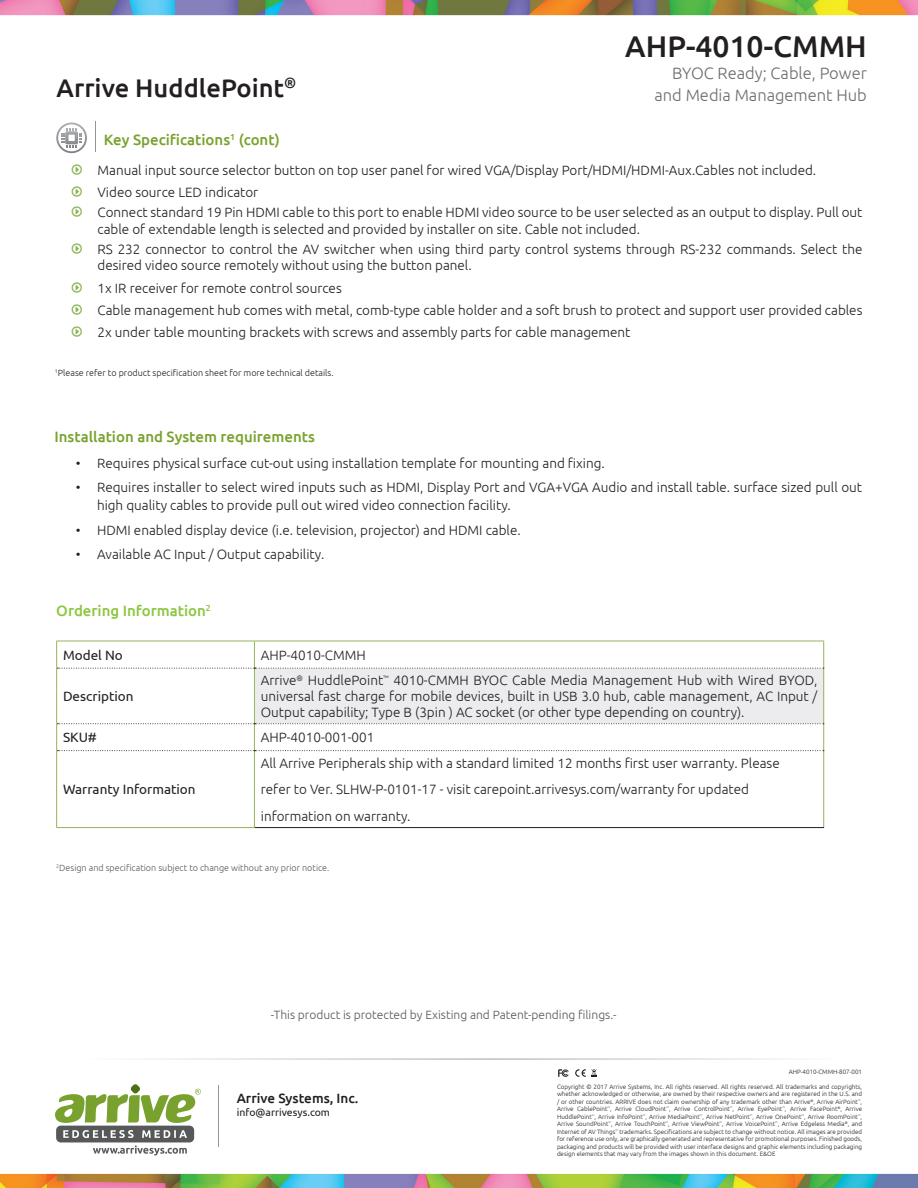
<style>
.page{position:relative;width:918px;height:1188px;background:#fff}
.page>*{position:absolute;margin:0;border:0;box-sizing:border-box;transform-origin:0 0}
.t1{font:500 30px "Ubuntu";color:#231f20}
.t2{font:500 25.5px "Ubuntu";color:#231f20}
.t3{font:300 16.5px "Ubuntu";color:#6c6d70}
.t4{font:500 15px "Ubuntu";color:#78a22d}
.t5{font:500 15px "Ubuntu";color:#8bc640}
.t6{font:500 14.85px "Ubuntu";color:#231f20}
.t7{font:300 13.5px/16.2px "Ubuntu";color:#231f20}
.t8{font:13.5px "Ubuntu";color:#231f20}
.t9{font:500 13.5px "Ubuntu";color:#231f20}
.t10{font:300 12px "Ubuntu";color:#57585a}
.t11{font:10.5px "Ubuntu";color:#231f20}
.t12{font:300 9px "Ubuntu";color:#231f20}
.t13{font:300 9px "Ubuntu";color:#57585a}
.t14{font:300 6.3px/7.5px "Ubuntu";color:#231f20;text-align:justify}
</style>
<div class="page">
<img style="left:0;top:0;width:918px;height:1188px">
<hr style="left:82px;top:1058px;width:754px;height:2px;background:#fff">
<hr style="left:218px;top:1085px;width:1px;height:61px;background:#939598">
<svg style="left:558px;top:1069px;width:11px;height:8px"></svg>
<svg style="left:575px;top:1069px;width:22px;height:8px"></svg>
<hr style="left:96px;top:121px;width:1px;height:31px;background:#939598">
<svg style="left:56px;top:123px;width:31px;height:30px"></svg>
<svg style="left:52px;top:1084px;width:149px;height:71px"></svg>
<div style="left:254px;top:668px;width:570px;height:56px;background:#ececee"></div>
<hr style="left:56px;top:668px;width:1px;height:56px;background:#95b45b">
<hr style="left:254px;top:669px;width:1px;height:54px;background:#95b45b">
<hr style="left:823px;top:668px;width:1px;height:56px;background:#95b45b">
<hr style="left:56px;top:751px;width:1px;height:76px;background:#95b45b">
<hr style="left:254px;top:751px;width:1px;height:76px;background:#95b45b">
<hr style="left:823px;top:751px;width:1px;height:76px;background:#95b45b">
<hr style="left:56px;top:827px;width:199px;height:1px;background:#95b45b">
<svg style="left:56px;top:641px;width:768px;height:28px"></svg>
<svg style="left:56px;top:723px;width:768px;height:28px"></svg>
<hr style="left:255px;top:827px;width:569px;height:1px;background:#231f20">
<svg style="left:72px;top:164px;width:10px;height:11px"></svg>
<svg style="left:72px;top:186px;width:10px;height:11px"></svg>
<svg style="left:72px;top:207px;width:10px;height:10px"></svg>
<svg style="left:72px;top:243px;width:10px;height:11px"></svg>
<svg style="left:72px;top:282px;width:10px;height:10px"></svg>
<svg style="left:72px;top:304px;width:10px;height:11px"></svg>
<svg style="left:72px;top:326px;width:10px;height:11px"></svg>
<h1 class="t1" style="left:625px;top:27px;width:243px">AHP-4010-CMMH</h1>
<p class="t3" style="left:672px;top:63px;width:196px">BYOC Ready; Cable, Power</p>
<h2 class="t2" style="left:57px;top:72px;width:229px">Arrive HuddlePoint</h2>
<p class="t3" style="left:655px;top:86px;width:214px">and Media Management Hub</p>
<p class="t6" style="left:284px;top:74px;width:14px">®</p>
<p class="t4" style="left:104px;top:130px;width:177px">Key Specifications<sup>1</sup> (cont)</p>
<p class="t7" style="left:98px;top:159px;width:720px;line-height:22.2px">Manual input source selector button on top user panel for wired VGA/Display Port/HDMI/HDMI-Aux.Cables not included.<br>Video source LED indicator</p>
<p class="t7" style="left:98px;top:204px;width:767px">Connect standard 19 Pin HDMI cable to this port to enable HDMI video source to be user selected as an output to display. Pull out cable of extendable length is selected and provided by installer on site. Cable not included.</p>
<p class="t7" style="left:98px;top:241px;width:767px">RS 232 connector to control the AV switcher when using third party control systems through RS-232 commands. Select the desired video source remotely without using the button panel.</p>
<p class="t7" style="left:98px;top:276px;width:766px;line-height:22.2px">1x IR receiver for remote control sources<br>Cable management hub comes with metal, comb-type cable holder and a soft brush to protect and support user provided cables<br>2x under table mounting brackets with screws and assembly parts for cable management</p>
<p class="t12" style="left:55px;top:367px;width:280px"><sup>1</sup>Please refer to product specification sheet for more technical details.</p>
<p class="t4" style="left:55px;top:427px;width:262px">Installation and System requirements</p>
<p class="t7" style="left:76px;top:455px;width:531px">• Requires physical surface cut-out using installation template for mounting and fixing.</p>
<p class="t7" style="left:97px;top:478px;width:767px;line-height:18px;text-indent:-21px">• Requires installer to select wired inputs such as HDMI, Display Port and VGA+VGA Audio and install table. surface sized pull out high quality cables to provide pull out wired video connection facility.</p>
<p class="t7" style="left:76px;top:522px;width:447px">• HDMI enabled display device (i.e. television, projector) and HDMI cable.</p>
<p class="t7" style="left:76px;top:546px;width:250px">• Available AC Input / Output capability.</p>
<p class="t5" style="left:56px;top:601px;width:156px">Ordering Information<sup>2</sup></p>
<p class="t8" style="left:63px;top:647px;width:61px">Model No</p>
<p class="t7" style="left:261px;top:647px;width:106px">AHP-4010-CMMH</p>
<p class="t8" style="left:63px;top:688px;width:72px">Description</p>
<p class="t7" style="left:261px;top:672px;width:558px;text-align:justify">Arrive<sup>®</sup> HuddlePoint<sup>™</sup> 4010-CMMH BYOC Cable Media Management Hub with Wired BYOD, universal fast charge for mobile devices, built in USB 3.0 hub, cable management, AC Input / Output capability; Type B (3pin ) AC socket (or other type depending on country).</p>
<p class="t8" style="left:63px;top:729px;width:35px">SKU#</p>
<p class="t7" style="left:261px;top:729px;width:115px">AHP-4010-001-001</p>
<p class="t8" style="left:63px;top:781px;width:134px">Warranty Information</p>
<p class="t7" style="left:261px;top:749px;width:520px;line-height:26.8px">All Arrive Peripherals ship with a standard limited 12 months first user warranty. Please refer to Ver. SLHW-P-0101-17 - visit carepoint.arrivesys.com/warranty for updated information on warranty.</p>
<p class="t13" style="left:56px;top:863px;width:275px"><sup>2</sup>Design and specification subject to change without any prior notice.</p>
<p class="t10" style="left:271px;top:1007px;width:347px">-This product is protected by Existing and Patent-pending filings.-</p>
<p class="t14" style="left:789px;top:1068px;width:75px">AHP-4010-CMMH-807-001</p>
<p class="t9" style="left:237px;top:1089px;width:123px">Arrive Systems, Inc.</p>
<p class="t11" style="left:237px;top:1106px;width:95px">info@arrivesys.com</p>
<p class="t14" style="left:557px;top:1083px;width:307px">Copyright © 2017 Arrive Systems, Inc. All rights reserved. All rights reserved. All trademarks and copyrights, whether acknowledged or otherwise, are owned by their respective owners and are registered in the U.S. and / or other countries. ARRIVE does not claim ownership of any trademark other than Arrive<sup>®</sup>, Arrive AirPoint<sup>™</sup>, Arrive CablePoint<sup>™</sup>, Arrive CloudPoint<sup>™</sup>, Arrive ControlPoint<sup>™</sup>, Arrive EyePoint<sup>™</sup>, Arrive FacePoint<sup>®</sup>, Arrive HuddlePoint<sup>™</sup>, Arrive InfoPoint<sup>™</sup>, Arrive MediaPoint<sup>™</sup>, Arrive NetPoint<sup>™</sup>, Arrive OnePoint<sup>™</sup>, Arrive RoomPoint<sup>™</sup>, Arrive SoundPoint<sup>™</sup>, Arrive TouchPoint<sup>™</sup>, Arrive ViewPoint<sup>™</sup>, Arrive VoicePoint<sup>™</sup>, Arrive Edgeless Media<sup>®</sup>, and Internet of AV Things<sup>™</sup> trademarks. Specifications are subject to change without notice. All images are provided for reference use only, are graphically generated and representative for promotional purposes. Finished goods, packaging and products will be provided with user interface designs and graphic elements including packaging design elements that may vary from the images shown in this document. E&amp;OE</p>
</div>
